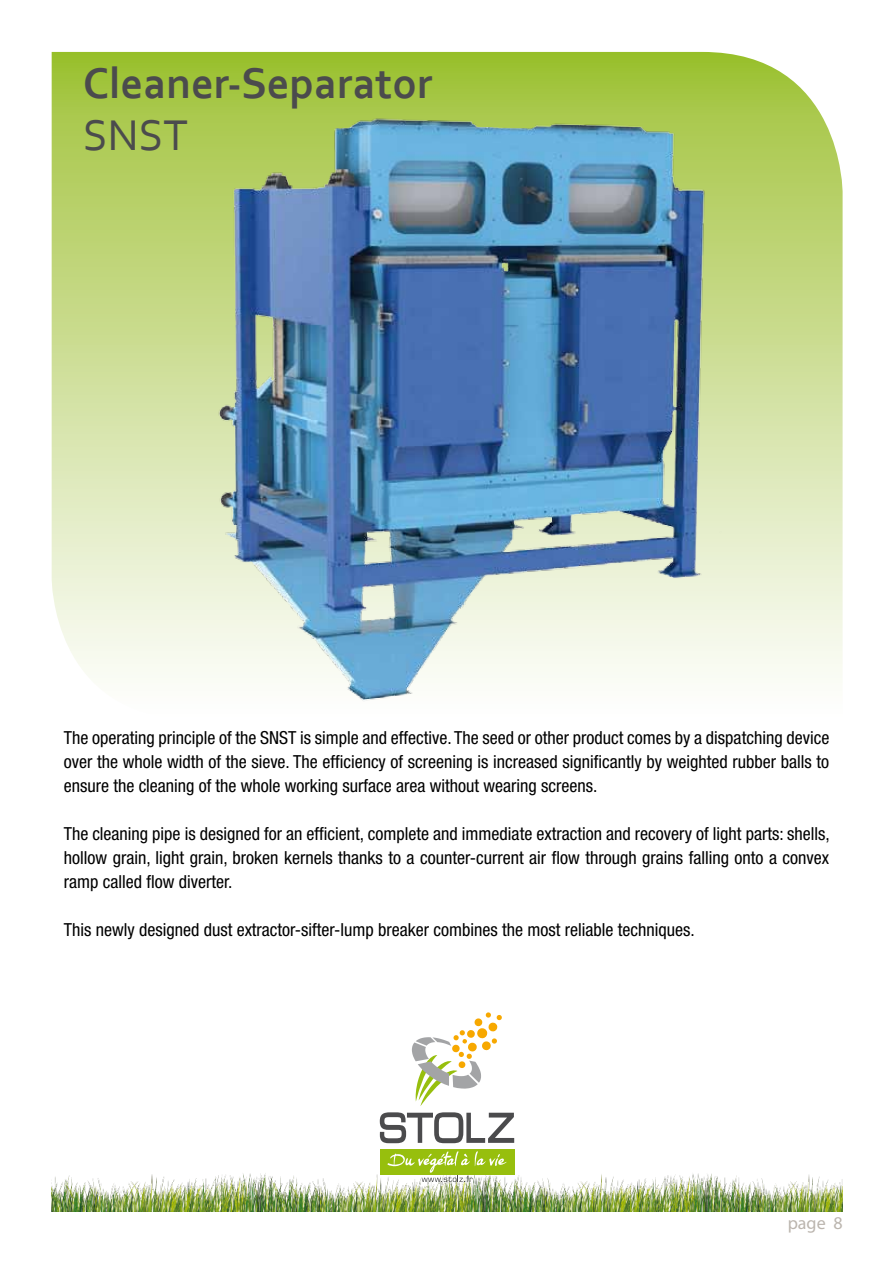
<style>
.page{position:relative;width:893px;height:1263px;background:#fff}
.page>*{position:absolute;margin:0;border:0;box-sizing:border-box;transform-origin:0 0}
.t1{font:700 45px "Corbel";color:#4b4b4d}
.t2{font:45px "Corbel";color:#4b4b4d}
.t3{font:condensed 18px/24px "Helvetica Neue LT Std";color:#000;text-align:justify}
.t4{font:18px "Myriad Pro";color:#bbb5ae}
</style>
<div class="page">
<svg style="left:52px;top:52px;width:791px;height:628px;background:#c8db8d"></svg>
<img style="left:52px;top:1166px;width:791px;height:46px">
<svg style="left:380px;top:1112px;width:134px;height:31px"></svg>
<svg style="left:412px;top:1012px;width:90px;height:94px"></svg>
<div style="left:380px;top:1148px;width:134px;height:26px;background:#97bf0d"></div>
<svg style="left:387px;top:1151px;width:120px;height:31px"></svg>
<img style="left:182px;top:101px;width:556px;height:600px">
<h1 class="t1" style="left:83px;top:55px;width:351px">Cleaner-Separator</h1>
<h1 class="t2" style="left:83px;top:108px;width:106px">SNST</h1>
<p class="t3" style="left:64px;top:725px;width:767px">The operating principle of the SNST is simple and effective. The seed or other product comes by a dispatching device over the whole width of the sieve. The efficiency of screening is increased significantly by weighted rubber balls to ensure the cleaning of the whole working surface area without wearing screens.</p>
<p class="t3" style="left:64px;top:821px;width:767px">The cleaning pipe is designed for an efficient, complete and immediate extraction and recovery of light parts: shells, hollow grain, light grain, broken kernels thanks to a counter-current air flow through grains falling onto a convex ramp called flow diverter.</p>
<p class="t3" style="left:64px;top:917px;width:632px">This newly designed dust extractor-sifter-lump breaker combines the most reliable techniques.</p>
<p class="t4" style="left:788px;top:1212px;width:56px">page 8</p>
</div>
